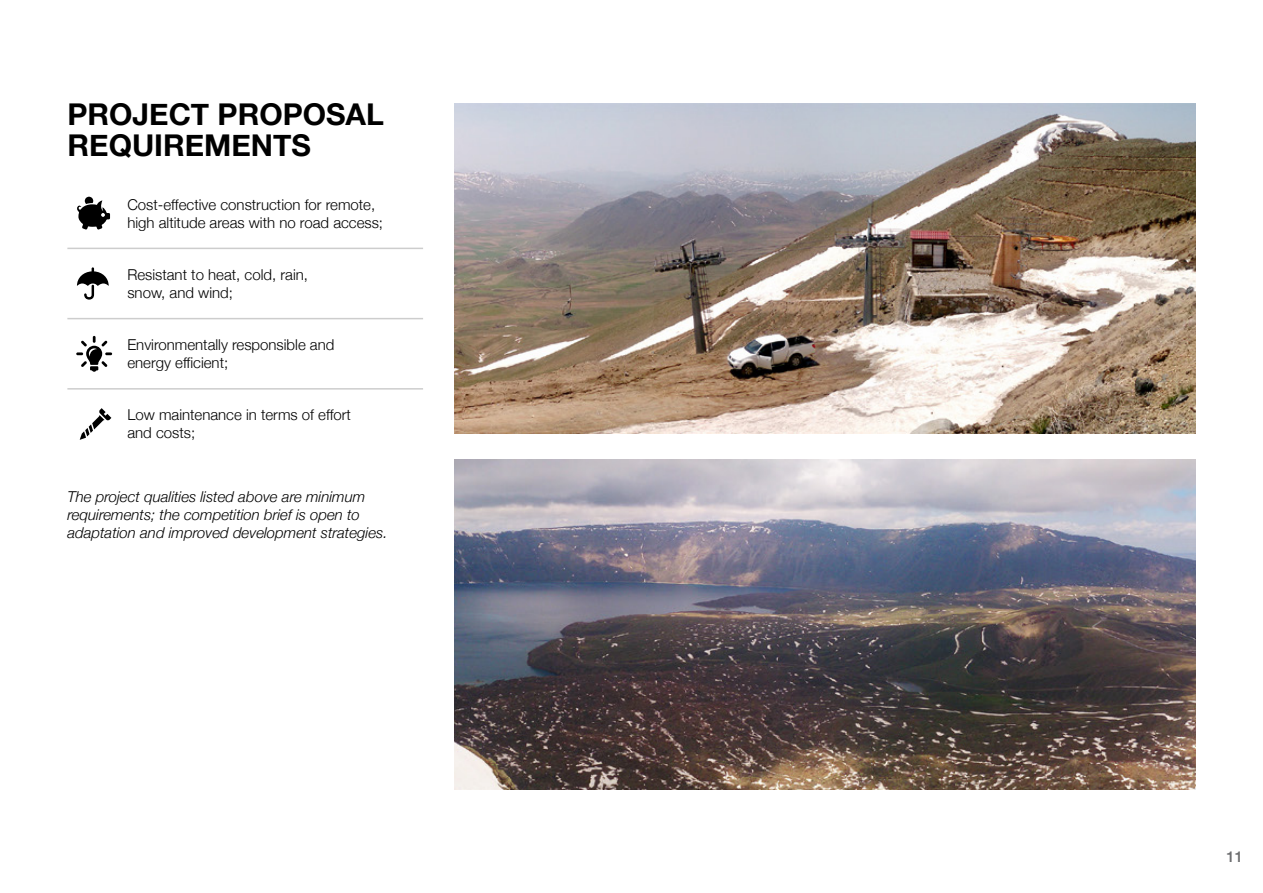
<style>
.page{position:relative;width:1263px;height:893px;background:#fff}
.page>*{position:absolute;margin:0;border:0;box-sizing:border-box;transform-origin:0 0}
.t1{font:700 30px/31.5px "Helvetica Neue";color:#000}
.t2{font:300 15px/18px "Helvetica Neue";color:#000}
.t3{font:italic 300 15px/18px "Helvetica Neue";color:#000}
.t4{font:500 15px "Helvetica Neue";color:#6d6e70}
</style>
<div class="page">
<hr style="left:67px;top:248px;width:356px;height:1px;background:#cdcdcd">
<hr style="left:67px;top:318px;width:356px;height:1px;background:#cdcdcd">
<hr style="left:67px;top:388px;width:356px;height:2px;background:#cdcdcd">
<img style="left:455px;top:104px;width:740px;height:330px">
<img style="left:455px;top:459px;width:740px;height:330px">
<svg style="left:77px;top:197px;width:33px;height:33px"></svg>
<svg style="left:77px;top:267px;width:32px;height:33px"></svg>
<svg style="left:76px;top:336px;width:36px;height:36px"></svg>
<svg style="left:80px;top:408px;width:31px;height:32px"></svg>
<h1 class="t1" style="left:68px;top:99px;width:318px">PROJECT PROPOSAL<br>REQUIREMENTS</h1>
<p class="t2" style="left:127px;top:194px;width:257px">Cost-effective construction for remote, high altitude areas with no road access;</p>
<p class="t2" style="left:127px;top:264px;width:182px">Resistant to heat, cold, rain, snow, and wind;</p>
<p class="t2" style="left:127px;top:335px;width:208px">Environmentally responsible and energy efficient;</p>
<p class="t2" style="left:127px;top:405px;width:225px">Low maintenance in terms of effort and costs;</p>
<p class="t3" style="left:67px;top:486px;width:322px">The project qualities listed above are minimum requirements; the competition brief is open to adaptation and improved development strategies.</p>
<p class="t4" style="left:1226px;top:845px;width:18px">11</p>
</div>
